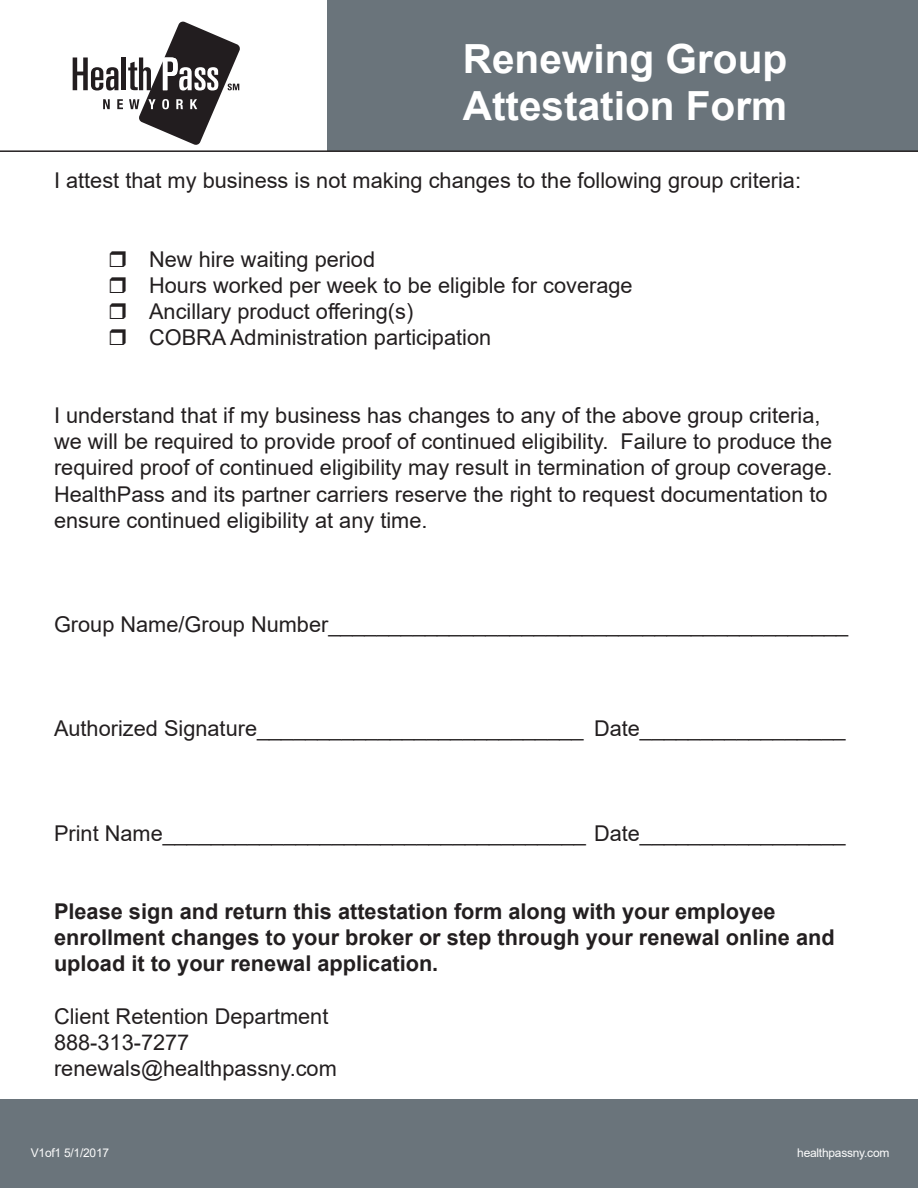
<style>
.page{position:relative;width:918px;height:1188px;background:#fff}
.page>*{position:absolute;margin:0;border:0;box-sizing:border-box;transform-origin:0 0}
.t1{font:700 40.2px "Arial";color:#fff}
.t2{font:21.75px/26.1px "Arial";color:#231f20}
.t3{font:700 21.75px/26.1px "Arial";color:#231f20}
.t4{font:12px "Arial";letter-spacing:-.02em;color:#fcfcfc}
</style>
<div class="page">
<div style="left:0;top:1100px;width:918px;height:88px;background:#6a747b"></div>
<div style="left:328px;top:0;width:590px;height:150px;background:#6a747b"></div>
<svg style="left:73px;top:22px;width:167px;height:123px"></svg>
<hr style="left:0;top:150px;width:918px;height:2px;background:#231f20">
<p class="t1" style="left:463px;top:31px;width:326px">Renewing Group</p>
<p class="t1" style="left:463px;top:77px;width:326px">Attestation Form</p>
<p class="t2" style="left:54px;top:168px;width:749px">I attest that my business is not making changes to the following group criteria:</p>
<p class="t2" style="left:149px;top:246px;width:228px">New hire waiting period</p>
<p class="t2" style="left:149px;top:272px;width:485px">Hours worked per week to be eligible for coverage</p>
<p class="t2" style="left:149px;top:298px;width:266px">Ancillary product offering(s)</p>
<p class="t2" style="left:149px;top:324px;width:344px">COBRA Administration participation</p>
<p class="t2" style="left:54px;top:402px;width:780px">I understand that if my business has changes to any of the above group criteria, we will be required to provide proof of continued eligibility. Failure to produce the required proof of continued eligibility may result in termination of group coverage.<br>HealthPass and its partner carriers reserve the right to request documentation to ensure continued eligibility at any time.</p>
<p class="t2" style="left:54px;top:611px;width:796px">Group Name/Group Number___________________________________________</p>
<p class="t2" style="left:54px;top:716px;width:793px">Authorized Signature___________________________ Date_________________</p>
<p class="t2" style="left:54px;top:820px;width:793px">Print Name___________________________________ Date_________________</p>
<p class="t3" style="left:54px;top:899px;width:782px">Please sign and return this attestation form along with your employee enrollment changes to your broker or step through your renewal online and upload it to your renewal application.</p>
<p class="t2" style="left:54px;top:1003px;width:276px">Client Retention Department</p>
<p class="t2" style="left:54px;top:1029px;width:137px">888-313-7277</p>
<p class="t2" style="left:54px;top:1055px;width:284px">renewals@healthpassny.com</p>
<p class="t4" style="left:31px;top:1145px;width:80px">V1of1 5/1/2017</p>
<p class="t4" style="left:797px;top:1145px;width:94px">healthpassny.com</p>
</div>
